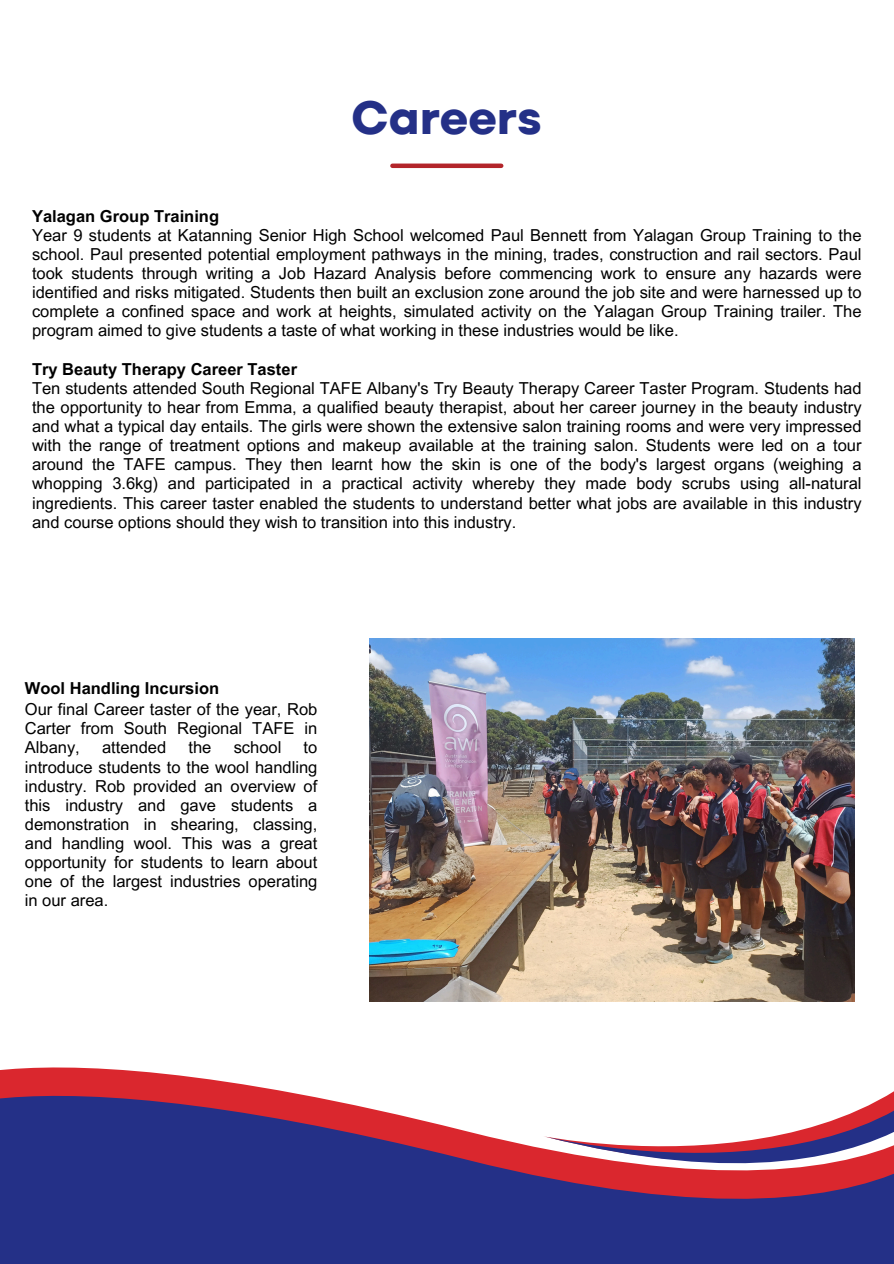
<style>
.page{position:relative;width:894px;height:1264px;background:#fff}
.page>*{position:absolute;margin:0;border:0;box-sizing:border-box;transform-origin:0 0}
.t1{font:700 46.5px "TT Fors";color:#243087}
.t2{font:16.5px/19.2px "Arial MT Pro";color:#000;text-align:justify}
.t3{font:700 16.5px "Arial MT Pro";color:#000}
</style>
<div class="page">
<div style="left:392px;top:163px;width:109px;height:5px;background:#b3252a"></div>
<img style="left:369px;top:638px;width:485px;height:363px">
<svg style="left:543px;top:953px;width:312px;height:29px;background:#b09e86"></svg>
<svg style="left:0;top:1067px;width:893px;height:196px;background:#594a8b"></svg>
<svg style="left:543px;top:982px;width:350px;height:254px"></svg>
<p class="t1" style="left:351px;top:85px;width:192px">Careers</p>
<p class="t3" style="left:32px;top:209px;width:188px">Yalagan Group Training</p>
<p class="t2" style="left:32px;top:227px;width:830px">Year 9 students at Katanning Senior High School welcomed Paul Bennett from Yalagan Group Training to the school. Paul presented potential employment pathways in the mining, trades, construction and rail sectors. Paul took students through writing a Job Hazard Analysis before commencing work to ensure any hazards were identified and risks mitigated. Students then built an exclusion zone around the job site and were harnessed up to complete a confined space and work at heights, simulated activity on the Yalagan Group Training trailer. The program aimed to give students a taste of what working in these industries would be like.</p>
<p class="t3" style="left:32px;top:362px;width:266px">Try Beauty Therapy Career Taster</p>
<p class="t2" style="left:32px;top:380px;width:830px">Ten students attended South Regional TAFE Albany's Try Beauty Therapy Career Taster Program. Students had the opportunity to hear from Emma, a qualified beauty therapist, about her career journey in the beauty industry and what a typical day entails. The girls were shown the extensive salon training rooms and were very impressed with the range of treatment options and makeup available at the training salon. Students were led on a tour around the TAFE campus. They then learnt how the skin is one of the body's largest organs (weighing a whopping 3.6kg) and participated in a practical activity whereby they made body scrubs using all-natural ingredients. This career taster enabled the students to understand better what jobs are available in this industry and course options should they wish to transition into this industry.</p>
<p class="t3" style="left:25px;top:681px;width:196px">Wool Handling Incursion</p>
<p class="t2" style="left:25px;top:701px;width:294px">Our final Career taster of the year, Rob Carter from South Regional TAFE in Albany,</p>
<p class="t2" style="left:102px;top:740px;width:66px">attended</p>
<p class="t2" style="left:188px;top:740px;width:24px">the</p>
<p class="t2" style="left:234px;top:740px;width:49px">school</p>
<p class="t2" style="left:25px;top:740px;width:294px;text-indent:279px">to introduce students to the wool handling industry. Rob provided an overview of this industry and gave students a demonstration in shearing, classing, and handling wool. This was a great opportunity for students to learn about one of the largest industries operating in our area.</p>
</div>
